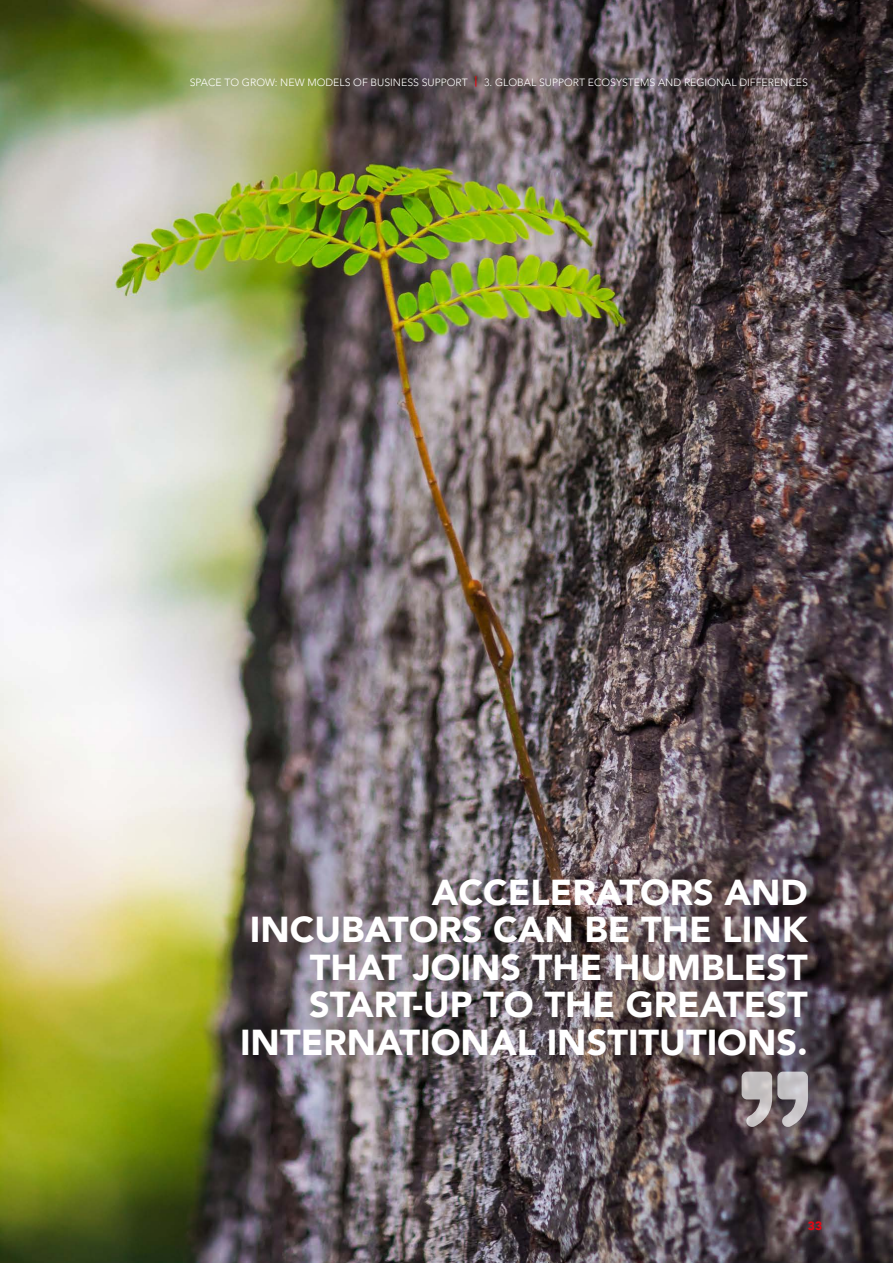
<style>
.page{position:relative;width:893px;height:1263px;background:#fff}
.page>*{position:absolute;margin:0;border:0;box-sizing:border-box;transform-origin:0 0}
.t1{font:900 36px/37.5px "Avenir LT Pro";color:#fff;text-align:right}
.t2{font:900 12px "Avenir LT Pro";color:#e30613}
.t3{font:300 10.5px "Avenir LT Pro";color:#fff}
.s1{font-weight:800;color:#e30613}
</style>
<div class="page">
<img style="left:0;top:0;width:893px;height:1263px">
<svg style="left:742px;top:1071px;width:66px;height:56px"></svg>
<p class="t3" style="left:190px;top:76px;width:620px">SPACE TO GROW: NEW MODELS OF BUSINESS SUPPORT <span class="s1">|</span> 3. GLOBAL SUPPORT ECOSYSTEMS AND REGIONAL DIFFERENCES</p>
<p class="t1" style="left:240px;top:873px;width:569px">ACCELERATORS AND<br>INCUBATORS CAN BE THE LINK<br>THAT JOINS THE HUMBLEST<br>START-UP TO THE GREATEST<br>INTERNATIONAL INSTITUTIONS.</p>
<p class="t2" style="left:808px;top:1218px;width:16px">33</p>
</div>
